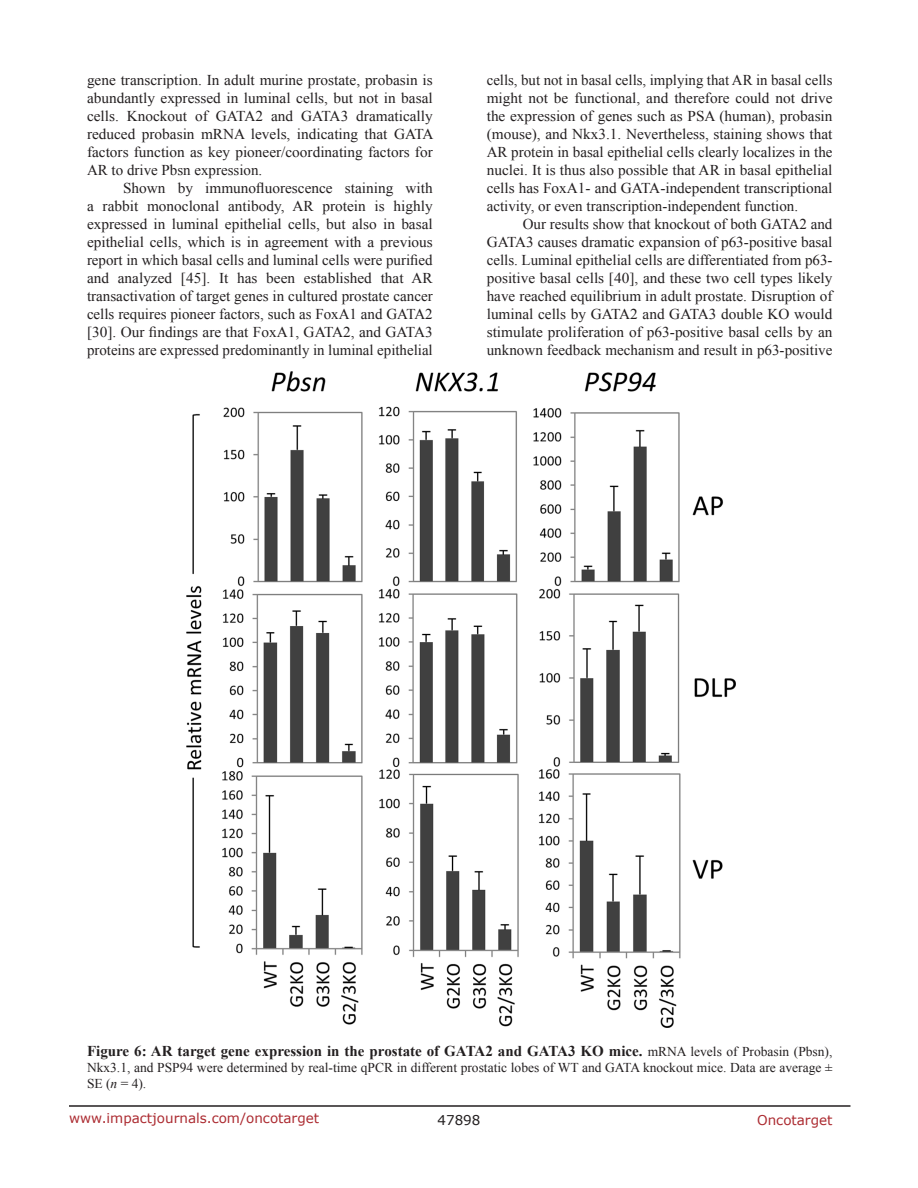
<style>
.page{position:relative;width:918px;height:1188px;background:#fff}
.page>*{position:absolute;margin:0;border:0;box-sizing:border-box;transform-origin:0 0}
.BodyText{font:15px/18px "Times New Roman";color:#231f20;text-align:justify}
.FigureText{font:700 15px "Times New Roman";color:#231f20}
.FigureText-2{font:13.5px/16.2px "Times New Roman";color:#231f20}
.t1{font:13.5px "Verdana";color:#ac2b31}
.t2{font:13.5px "Verdana";color:#231f20}
.s1{font-weight:400;font-size:13.5px}
.s2{font-style:italic}
</style>
<div class="page">
<hr style="left:69px;top:1105px;width:781px;height:2px;background:#231f20">
<img style="left:186px;top:372px;width:550px;height:655px">
<p class="BodyText" style="left:87px;top:71px;width:348px">gene transcription. In adult murine prostate, probasin is abundantly expressed in luminal cells, but not in basal cells. Knockout of GATA2 and GATA3 dramatically reduced probasin mRNA levels, indicating that GATA factors function as key pioneer/coordinating factors for AR to drive Pbsn expression.</p>
<p class="BodyText" style="left:87px;top:179px;width:347px;text-indent:36px">Shown by immunofluorescence staining with a rabbit monoclonal antibody, AR protein is highly expressed in luminal epithelial cells, but also in basal epithelial cells, which is in agreement with a previous report in which basal cells and luminal cells were purified and analyzed [45]. It has been established that AR transactivation of target genes in cultured prostate cancer cells requires pioneer factors, such as FoxA1 and GATA2 [30]. Our findings are that FoxA1, GATA2, and GATA3 proteins are expressed predominantly in luminal epithelial</p>
<p class="BodyText" style="left:487px;top:71px;width:347px">cells, but not in basal cells, implying that AR in basal cells might not be functional, and therefore could not drive the expression of genes such as PSA (human), probasin (mouse), and Nkx3.1. Nevertheless, staining shows that AR protein in basal epithelial cells clearly localizes in the nuclei. It is thus also possible that AR in basal epithelial cells has FoxA1- and GATA-independent transcriptional activity, or even transcription-independent function.</p>
<p class="BodyText" style="left:487px;top:215px;width:347px;text-indent:36px">Our results show that knockout of both GATA2 and GATA3 causes dramatic expansion of p63-positive basal cells. Luminal epithelial cells are differentiated from p63- positive basal cells [40], and these two cell types likely have reached equilibrium in adult prostate. Disruption of luminal cells by GATA2 and GATA3 double KO would stimulate proliferation of p63-positive basal cells by an unknown feedback mechanism and result in p63-positive</p>
<p class="FigureText" style="left:87px;top:1040px;width:747px">Figure 6: AR target gene expression in the prostate of GATA2 and GATA3 KO mice. <span class="s1">mRNA levels of Probasin (Pbsn),</span></p>
<p class="FigureText-2" style="left:87px;top:1059px;width:747px">Nkx3.1, and PSP94 were determined by real-time qPCR in different prostatic lobes of WT and GATA knockout mice. Data are average ±<br>SE (<span class="s2">n</span> = 4).</p>
<p class="t1" style="left:69px;top:1109px;width:252px">www.impactjournals.com/oncotarget</p>
<p class="t2" style="left:438px;top:1111px;width:44px">47898</p>
<p class="t1" style="left:757px;top:1111px;width:77px">Oncotarget</p>
</div>
